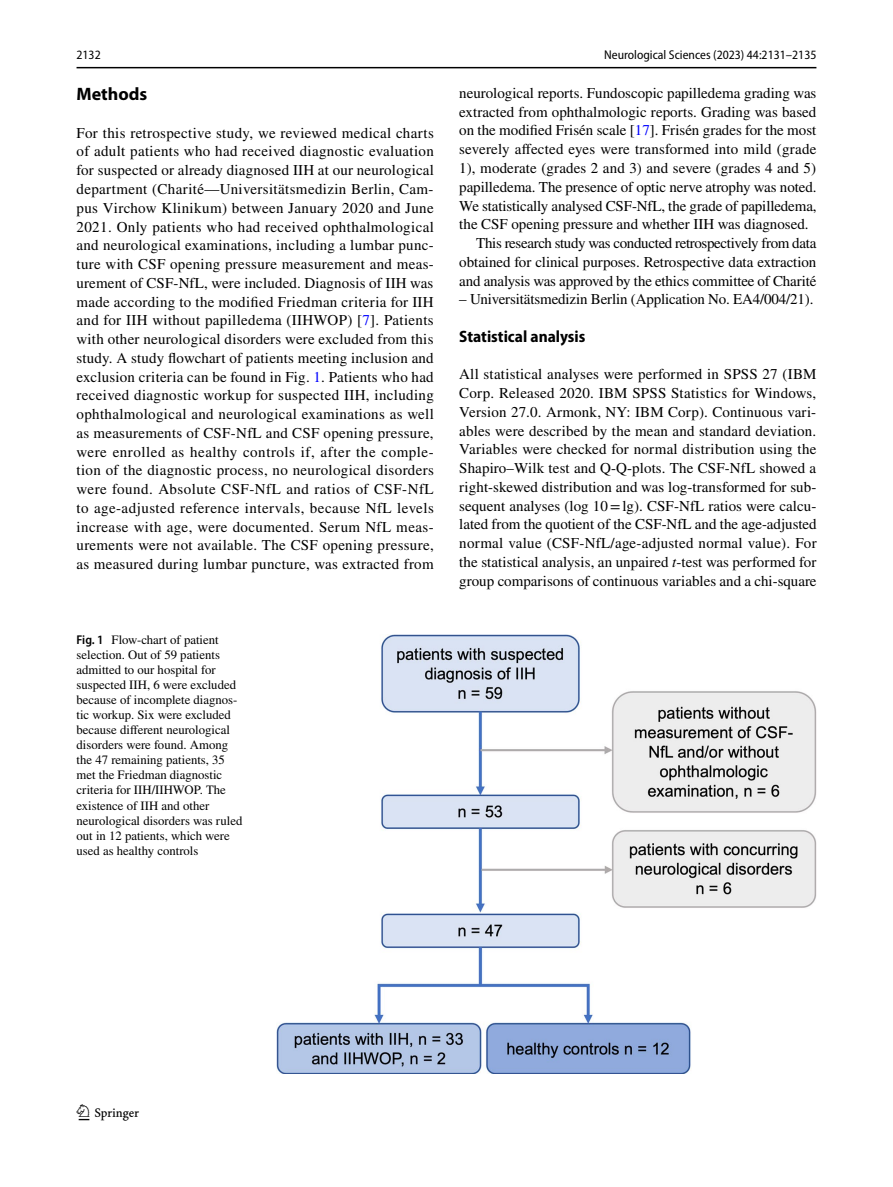
<style>
.page{position:relative;width:893px;height:1187px;background:#fff}
.page>*{position:absolute;margin:0;border:0;box-sizing:border-box;transform-origin:0 0}
.t1{font:22.5px "Springnew Regular 2";color:#000}
.t2{font:700 18px "Myriad Pro";color:#000}
.t3{font:700 semi-condensed 16.5px "Myriad Pro";color:#000}
.t4{font:15px/18.8px "STIX";color:#000;text-align:justify}
.t5{font:15px "STIX";letter-spacing:-.02em;color:#000}
.t6{font:12.75px/15px "STIX";color:#000}
.t7{font:semi-condensed 12.75px "Myriad Pro";color:#000}
.s1{color:#00f}
.s2{font-family:"Myriad Pro";font-weight:600;font-stretch:semi-condensed}
.s3{font-style:italic}
</style>
<div class="page">
<hr style="left:77px;top:67px;width:739px;height:1px;background:#000">
<img style="left:276px;top:635px;width:540px;height:438px">
<p class="t7" style="left:77px;top:48px;width:26px">2132</p>
<p class="t7" style="left:604px;top:48px;width:214px">Neurological Sciences (2023) 44:2131–2135</p>
<p class="t2" style="left:77px;top:82px;width:72px">Methods</p>
<p class="t4" style="left:77px;top:124px;width:359px">For this retrospective study, we reviewed medical charts of adult patients who had received diagnostic evaluation for suspected or already diagnosed IIH at our neurological department (Charité—Universitätsmedizin Berlin, Cam&shy;pus Virchow Klinikum) between January 2020 and June 2021. Only patients who had received ophthalmological and neurological examinations, including a lumbar punc&shy;ture with CSF opening pressure measurement and meas&shy;urement of CSF-NfL, were included. Diagnosis of IIH was made according to the modified Friedman criteria for IIH and for IIH without papilledema (IIHWOP) [<span class="s1">7</span>]. Patients with other neurological disorders were excluded from this study. A study flowchart of patients meeting inclusion and exclusion criteria can be found in Fig. <span class="s1">1</span>. Patients who had received diagnostic workup for suspected IIH, including ophthalmological and neurological examinations as well as measurements of CSF-NfL and CSF opening pressure, were enrolled as healthy controls if, after the comple&shy;tion of the diagnostic process, no neurological disorders were found. Absolute CSF-NfL and ratios of CSF-NfL to age-adjusted reference intervals, because NfL levels increase with age, were documented. Serum NfL meas&shy;urements were not available. The CSF opening pressure, as measured during lumbar puncture, was extracted from</p>
<p class="t6" style="left:77px;top:633px;width:167px"><span class="s2">Fig. 1</span> Flow-chart of patient selection. Out of 59 patients admitted to our hospital for suspected IIH, 6 were excluded because of incomplete diagnos&shy;tic workup. Six were excluded because different neurological disorders were found. Among the 47 remaining patients, 35 met the Friedman diagnostic criteria for IIH/IIHWOP. The existence of IIH and other neurological disorders was ruled out in 12 patients, which were used as healthy controls</p>
<p class="t4" style="left:459px;top:84px;width:359px">neurological reports. Fundoscopic papilledema grading was</p>
<p class="t4" style="left:459px;top:103px;width:359px">extracted from ophthalmologic reports. Grading was based</p>
<p class="t4" style="left:459px;top:122px;width:358px">on the modified Frisén scale [<span class="s1">17</span>]. Frisén grades for the most</p>
<p class="t4" style="left:459px;top:141px;width:359px">severely affected eyes were transformed into mild (grade</p>
<p class="t4" style="left:459px;top:159px;width:358px">1), moderate (grades 2 and 3) and severe (grades 4 and 5)</p>
<p class="t4" style="left:459px;top:178px;width:359px">papilledema. The presence of optic nerve atrophy was noted.</p>
<p class="t4" style="left:459px;top:197px;width:359px">We statistically analysed CSF-NfL, the grade of papilledema,</p>
<p class="t4" style="left:459px;top:216px;width:351px">the CSF opening pressure and whether IIH was diagnosed.</p>
<p class="t5" style="left:476px;top:233px;width:342px">This research study was conducted retrospectively from data</p>
<p class="t4" style="left:459px;top:253px;width:359px">obtained for clinical purposes. Retrospective data extraction</p>
<p class="t4" style="left:459px;top:272px;width:359px">and analysis was approved by the ethics committee of Charité</p>
<p class="t4" style="left:459px;top:291px;width:356px">– Universitätsmedizin Berlin (Application No. EA4/004/21).</p>
<p class="t3" style="left:459px;top:327px;width:128px">Statistical analysis</p>
<p class="t4" style="left:459px;top:366px;width:359px">All statistical analyses were performed in SPSS 27 (IBM Corp. Released 2020. IBM SPSS Statistics for Windows, Version 27.0. Armonk, NY: IBM Corp). Continuous vari&shy;ables were described by the mean and standard deviation.<br>Variables were checked for normal distribution using the Shapiro–Wilk test and Q-Q-plots. The CSF-NfL showed a right-skewed distribution and was log-transformed for sub&shy;sequent analyses (log 10=lg). CSF-NfL ratios were calcu&shy;lated from the quotient of the CSF-NfL and the age-adjusted normal value (CSF-NfL/age-adjusted normal value). For the statistical analysis, an unpaired <span class="s3">t</span>-test was performed for group comparisons of continuous variables and a chi-square</p>
<h1 class="t1" style="left:79px;top:1104px;width:62px">1 3</h1>
</div>
